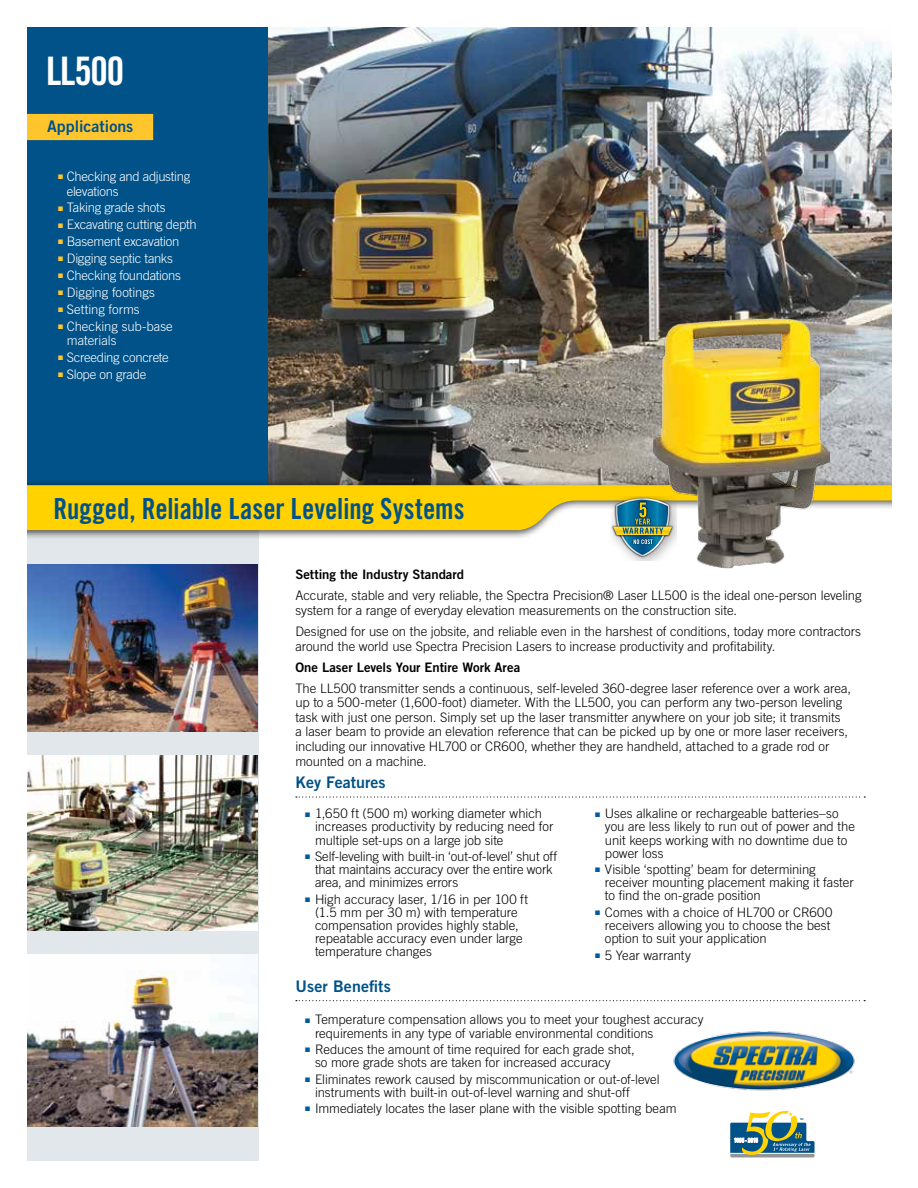
<style>
.page{position:relative;width:918px;height:1188px;background:#fff}
.page>*{position:absolute;margin:0;border:0;box-sizing:border-box;transform-origin:0 0}
.t1{font:39.3px "Trade Gothic LT Std Bd Cn 20";letter-spacing:-.03em;color:#fff}
.t2{font:29.1px "Trade Gothic LT Std Bd Cn 20";color:#005288;scale:.95 1}
.t3{font:16.05px "Trade Gothic LT Std Bd 2";color:#005288}
.t4{font:300 13.05px/13px "Trade Gothic LT Std";letter-spacing:-.005em;color:#000}
.t5{font:300 13.05px/14.5px "Trade Gothic LT Std";letter-spacing:-.02em;color:#fff}
.t6{font:300 13.05px "Trade Gothic LT Std";color:#fff}
.s1{color:#ffc52d}
.s2{font-family:"Trade Gothic LT Std Bd 2";font-weight:400}
.s3{color:#005a9c}
</style>
<div class="page">
<img style="left:268px;top:27px;width:623px;height:452px">
<div style="left:27px;top:472px;width:231px;height:689px;background:#e1e7ea"></div>
<svg style="left:296px;top:1000px;width:569px;height:1px"></svg>
<div style="left:27px;top:27px;width:241px;height:483px;background:#005288"></div>
<div style="left:27px;top:114px;width:126px;height:26px;background:#ffc52d"></div>
<div style="left:27px;top:479px;width:864px;height:61px;background:#000;opacity:.75"></div>
<svg style="left:296px;top:796px;width:569px;height:2px"></svg>
<img style="left:27px;top:955px;width:231px;height:172px">
<img style="left:27px;top:756px;width:231px;height:174px">
<img style="left:27px;top:564px;width:231px;height:168px">
<img style="left:652px;top:317px;width:178px;height:252px">
<div style="left:611px;top:496px;width:66px;height:65px;background:#000;opacity:.35"></div>
<img style="left:614px;top:557px;width:58px;height:2px">
<svg style="left:27px;top:485px;width:864px;height:72px"></svg>
<img style="left:673px;top:1031px;width:182px;height:60px">
<svg style="left:730px;top:1111px;width:85px;height:46px"></svg>
<p class="t1" style="left:46px;top:47px;width:80px">LL500</p>
<p class="t3" style="left:47px;top:117px;width:88px">Applications</p>
<p class="t5" style="left:67px;top:169px;width:125px;text-indent:-9px"><span class="s1">■</span> Checking and adjusting elevations</p>
<p class="t5" style="left:58px;top:200px;width:109px"><span class="s1">■</span> Taking grade shots</p>
<p class="t5" style="left:58px;top:217px;width:140px"><span class="s1">■</span> Excavating cutting depth</p>
<p class="t5" style="left:58px;top:234px;width:123px"><span class="s1">■</span> Basement excavation</p>
<p class="t5" style="left:58px;top:251px;width:117px"><span class="s1">■</span> Digging septic tanks</p>
<p class="t5" style="left:58px;top:268px;width:124px"><span class="s1">■</span> Checking foundations</p>
<p class="t6" style="left:58px;top:285px;width:98px"><span class="s1">■</span> Digging footings</p>
<p class="t6" style="left:58px;top:302px;width:83px"><span class="s1">■</span> Setting forms</p>
<p class="t5" style="left:67px;top:319px;width:108px;text-indent:-9px"><span class="s1">■</span> Checking sub-base materials</p>
<p class="t5" style="left:58px;top:350px;width:112px"><span class="s1">■</span> Screeding concrete</p>
<p class="t5" style="left:58px;top:367px;width:90px"><span class="s1">■</span> Slope on grade</p>
<p class="t2" style="left:53px;top:491px;width:434px">Rugged, Reliable Laser Leveling Systems</p>
<p class="t4" style="left:295px;top:564px;width:568px;line-height:21.1px"><span class="s2">Setting the Industry Standard<br></span>Accurate, stable and very reliable, the Spectra Precision® Laser LL500 is the ideal one-person leveling</p>
<p class="t4" style="left:295px;top:600px;width:567px;line-height:21.1px">system for a range of everyday elevation measurements on the construction site.<br>Designed for use on the jobsite, and reliable even in the harshest of conditions, today more contractors</p>
<p class="t4" style="left:295px;top:635px;width:557px;line-height:21.1px">around the world use Spectra Precision Lasers to increase productivity and profitability.<br><span class="s2">One Laser Levels Your Entire Work Area<br></span>The LL500 transmitter sends a continuous, self-leveled 360-degree laser reference over a work area,</p>
<p class="t4" style="left:295px;top:695px;width:554px;line-height:14.5px">up to a 500-meter (1,600-foot) diameter. With the LL500, you can perform any two-person leveling task with just one person. Simply set up the laser transmitter anywhere on your job site; it transmits a laser beam to provide an elevation reference that can be picked up by one or more laser receivers, including our innovative HL700 or CR600, whether they are handheld, attached to a grade rod or mounted on a machine.</p>
<p class="t3" style="left:295px;top:773px;width:92px">Key Features</p>
<p class="t4" style="left:315px;top:807px;width:240px;text-indent:-10px"><span class="s3">■</span> 1,650 ft (500 m) working diameter which increases productivity by reducing need for multiple set-ups on a large job site</p>
<p class="t4" style="left:315px;top:850px;width:244px;text-indent:-10px"><span class="s3">■</span> Self-leveling with built-in ‘out-of-level’ shut off that maintains accuracy over the entire work area, and minimizes errors</p>
<p class="t4" style="left:315px;top:892px;width:215px;text-indent:-10px"><span class="s3">■</span> High accuracy laser, 1/16 in per 100 ft (1.5 mm per 30 m) with temperature compensation provides highly stable, repeatable accuracy even under large temperature changes</p>
<p class="t3" style="left:295px;top:976px;width:97px">User Benefits</p>
<p class="t4" style="left:605px;top:807px;width:252px;text-indent:-10px"><span class="s3">■</span> Uses alkaline or rechargeable batteries–so you are less likely to run out of power and the unit keeps working with no downtime due to power loss</p>
<p class="t4" style="left:605px;top:863px;width:250px;text-indent:-10px"><span class="s3">■</span> Visible ‘spotting’ beam for determining receiver mounting placement making it faster to find the on-grade position</p>
<p class="t4" style="left:605px;top:906px;width:229px;text-indent:-10px"><span class="s3">■</span> Comes with a choice of HL700 or CR600 receivers allowing you to choose the best option to suit your application</p>
<p class="t4" style="left:595px;top:948px;width:97px"><span class="s3">■</span> 5 Year warranty</p>
<p class="t4" style="left:315px;top:1013px;width:390px;text-indent:-10px"><span class="s3">■</span> Temperature compensation allows you to meet your toughest accuracy requirements in any type of variable environmental conditions</p>
<p class="t4" style="left:315px;top:1043px;width:321px;text-indent:-10px"><span class="s3">■</span> Reduces the amount of time required for each grade shot, so more grade shots are taken for increased accuracy</p>
<p class="t4" style="left:315px;top:1072px;width:346px;text-indent:-10px"><span class="s3">■</span> Eliminates rework caused by miscommunication or out-of-level instruments with built-in out-of-level warning and shut-off</p>
<p class="t4" style="left:305px;top:1102px;width:373px"><span class="s3">■</span> Immediately locates the laser plane with the visible spotting beam</p>
</div>
